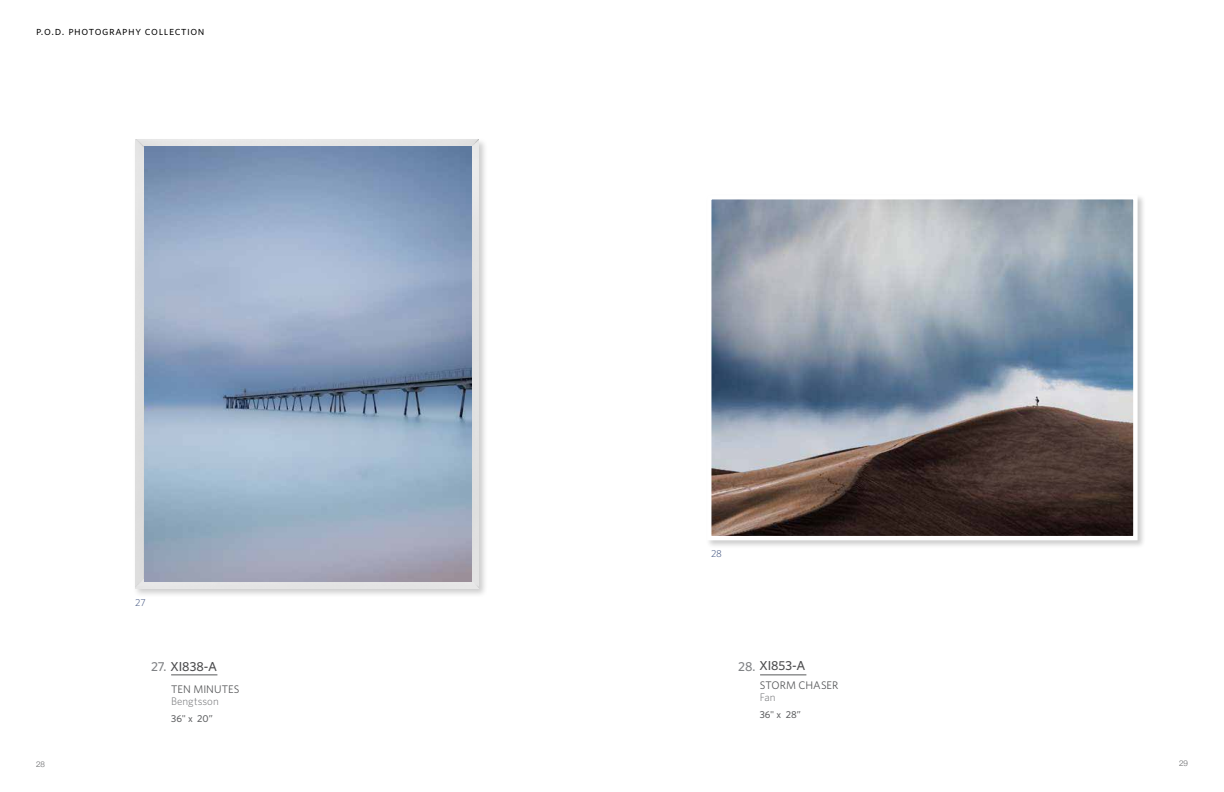
<style>
.page{position:relative;width:1224px;height:792px;background:#fff}
.page>*{position:absolute;margin:0;border:0;box-sizing:border-box;transform-origin:0 0}
.t1{font:500 13px "Whitney";color:#4d4d4f}
.t2{font:12px "Whitney HTF Book SC";letter-spacing:.05em;color:#000}
.t3{font:11px "Whitney";color:#58595b}
.t4{font:300 11px "Whitney";color:#6d6e71}
.t5{font:500 10px "Whitney";letter-spacing:.01em;color:#636466}
.t6{font:300 10px "Whitney";color:#314676}
.t7{font:300 8px "Helvetica Neue";color:#636466}
.s1{color:#808285}
</style>
<div class="page">
<div style="left:133px;top:137px;width:355px;height:461px;background:#000;opacity:.2"></div>
<div style="left:135px;top:140px;width:344px;height:449px;background:#e2e2e2"></div>
<img style="left:144px;top:146px;width:328px;height:435px">
<div style="left:705px;top:193px;width:442px;height:356px;background:#000;opacity:.2"></div>
<img style="left:712px;top:200px;width:421px;height:335px">
<div style="left:707px;top:195px;width:431px;height:345px;border:4px solid #fff"></div>
<hr style="left:171px;top:675px;width:46px;height:1px;background:#58595b">
<hr style="left:760px;top:675px;width:46px;height:1px;background:#58595b">
<p class="t2" style="left:36px;top:24px;width:170px">p.o.d. photography collection</p>
<p class="t6" style="left:135px;top:596px;width:12px">27</p>
<p class="t1" style="left:151px;top:658px;width:67px"><span class="s1">27.</span> XI838-A</p>
<p class="t3" style="left:171px;top:682px;width:70px">TEN MINUTES</p>
<p class="t4" style="left:171px;top:694px;width:49px">Bengtsson</p>
<p class="t5" style="left:171px;top:712px;width:43px">36" x 20”</p>
<p class="t6" style="left:711px;top:546px;width:12px">28</p>
<p class="t1" style="left:738px;top:657px;width:69px"><span class="s1">28.</span> XI853-A</p>
<p class="t3" style="left:760px;top:678px;width:80px">STORM CHASER</p>
<p class="t4" style="left:760px;top:690px;width:17px">Fan</p>
<p class="t5" style="left:760px;top:708px;width:43px">36" x 28”</p>
<p class="t7" style="left:36px;top:757px;width:10px">28</p>
<p class="t7" style="left:1179px;top:757px;width:10px">29</p>
</div>
